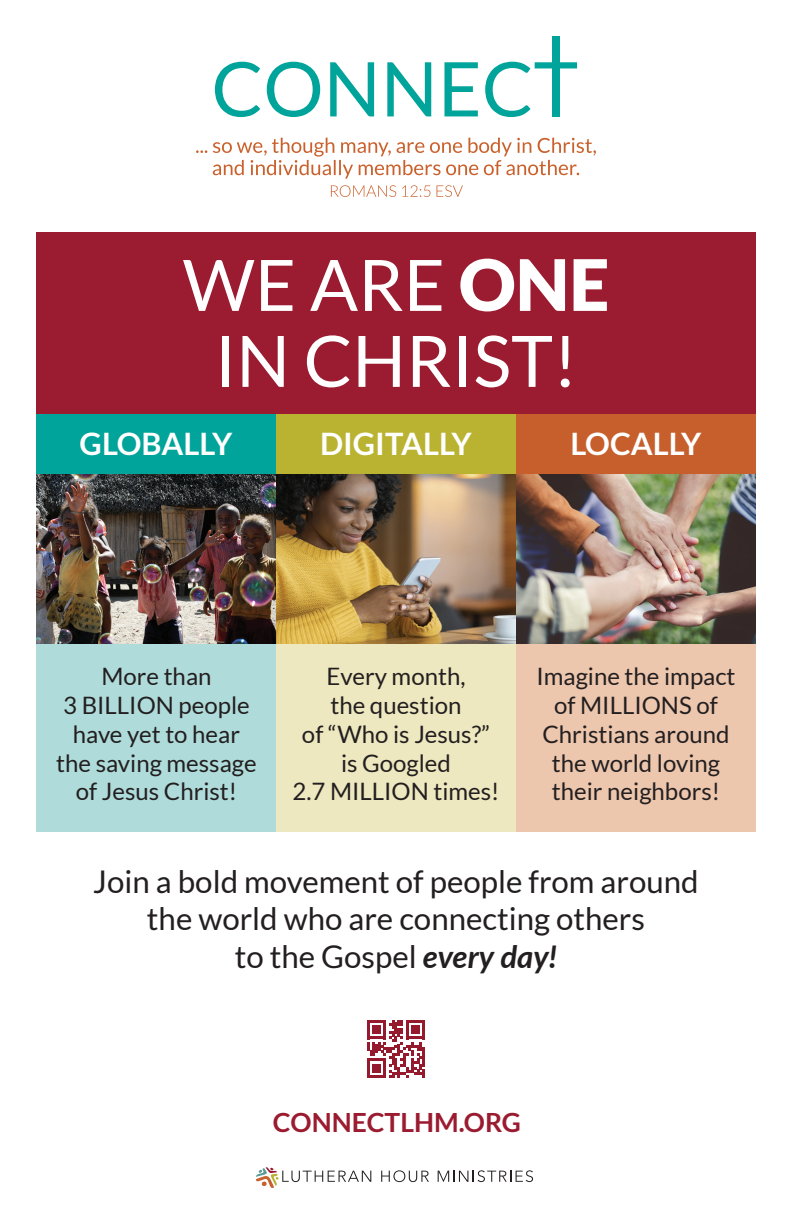
<style>
.page{position:relative;width:792px;height:1224px;background:#fff}
.page>*{position:absolute;margin:0;border:0;box-sizing:border-box;transform-origin:0 0}
.t1{font:71px/76px "Lato";color:#fff;text-align:center}
.t2{font:31.2px/37.5px "Lato";color:#231f20;text-align:center}
.t3{font:700 30.9px "Lato";color:#fff}
.t4{font:700 26.5px "Lato";color:#9b1b30}
.t5{font:24px/28.8px "Lato";color:#231f20;text-align:center}
.s1{font-weight:900}
.s2{font-weight:700;font-style:italic}
</style>
<div class="page">
<div style="left:276px;top:644px;width:240px;height:188px;background:#ede8bf"></div>
<div style="left:516px;top:644px;width:240px;height:188px;background:#ecc6ad"></div>
<div style="left:36px;top:644px;width:240px;height:188px;background:#afdcda"></div>
<div style="left:36px;top:232px;width:720px;height:182px;background:#9b1b30"></div>
<svg style="left:367px;top:1020px;width:58px;height:58px"></svg>
<img style="left:36px;top:473px;width:720px;height:171px">
<div style="left:36px;top:414px;width:240px;height:59px;background:#00a49a"></div>
<div style="left:276px;top:414px;width:240px;height:59px;background:#bab332"></div>
<div style="left:516px;top:414px;width:240px;height:59px;background:#c75f2c"></div>
<svg style="left:215px;top:62px;width:45px;height:55px"></svg>
<svg style="left:267px;top:62px;width:53px;height:55px"></svg>
<svg style="left:330px;top:62px;width:44px;height:54px"></svg>
<svg style="left:387px;top:62px;width:44px;height:54px"></svg>
<svg style="left:444px;top:62px;width:34px;height:54px"></svg>
<svg style="left:485px;top:62px;width:92px;height:55px"></svg>
<div style="left:552px;top:36px;width:8px;height:80px;background:#00a49a"></div>
<svg style="left:331px;top:185px;width:132px;height:12px"></svg>
<svg style="left:196px;top:138px;width:400px;height:41px"></svg>
<svg style="left:256px;top:1167px;width:115px;height:21px"></svg>
<svg style="left:381px;top:1170px;width:48px;height:12px"></svg>
<svg style="left:438px;top:1170px;width:95px;height:12px"></svg>
<h1 class="t1" style="left:183px;top:247px;width:428px">WE ARE <span class="s1">ONE<br></span>IN CHRIST!</h1>
<p class="t3" style="left:80px;top:426px;width:154px">GLOBALLY</p>
<p class="t3" style="left:320px;top:426px;width:153px">DIGITALLY</p>
<p class="t3" style="left:571px;top:426px;width:132px">LOCALLY</p>
<p class="t5" style="left:56px;top:662px;width:202px">More than<br>3 BILLION people have yet to hear the saving message of Jesus Christ!</p>
<p class="t5" style="left:293px;top:662px;width:208px">Every month,<br>the question<br>of “Who is Jesus?” is Googled<br>2.7 MILLION times!</p>
<p class="t5" style="left:536px;top:662px;width:201px">Imagine the impact of MILLIONS of<br>Christians around the world loving their neighbors!</p>
<p class="t2" style="left:93px;top:863px;width:607px">Join a bold movement of people from around the world who are connecting others<br>to the Gospel <span class="s2">every day!</span></p>
<p class="t4" style="left:273px;top:1107px;width:250px">CONNECTLHM.ORG</p>
</div>
